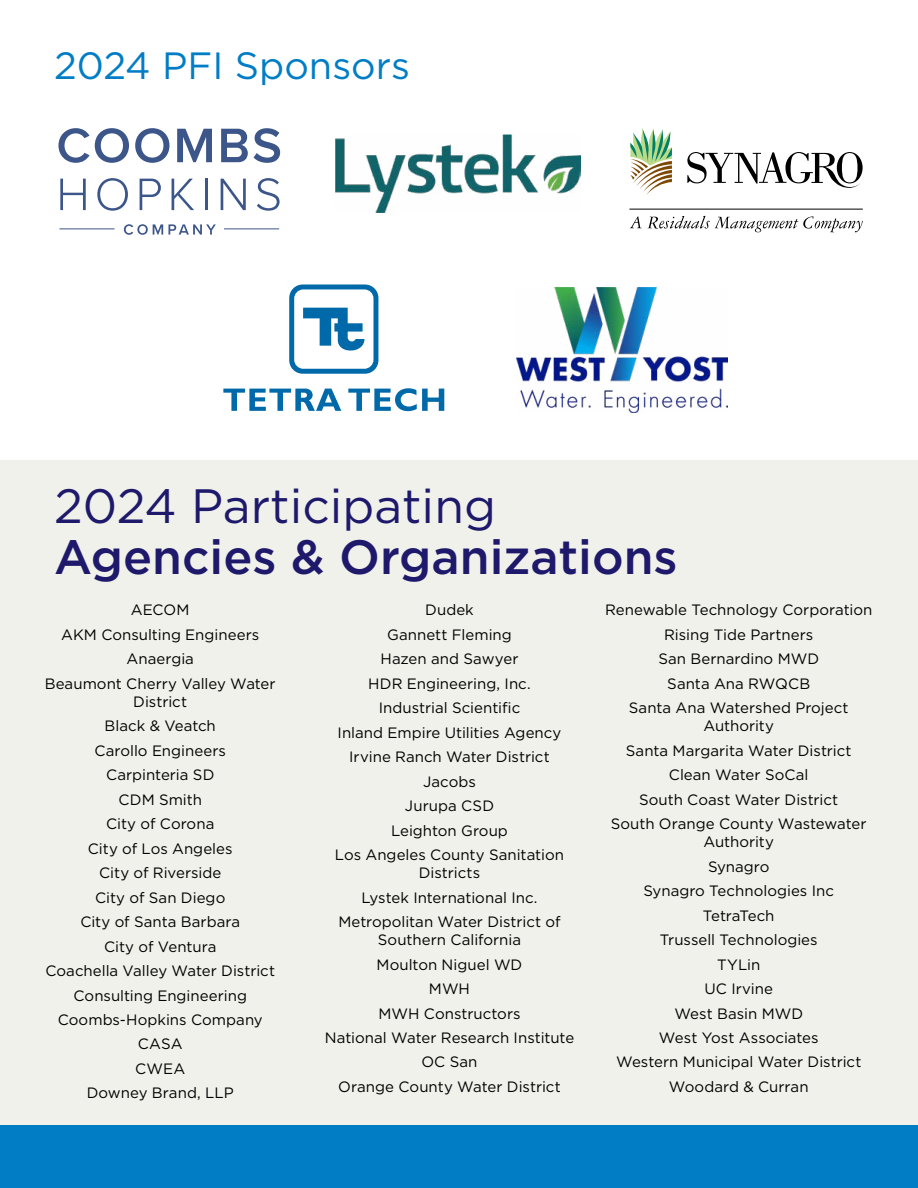
<style>
.page{position:relative;width:918px;height:1188px;background:#fff}
.page>*{position:absolute;margin:0;border:0;box-sizing:border-box;transform-origin:0 0}
.t1{font:500 48.15px "Gotham";color:#1e196a}
.t2{font:48.15px "Gotham";color:#1e196a}
.t3{font:37.95px "Gotham";color:#007dc5}
.t4{font:15px/24.5px "Gotham";color:#000;text-align:center}
</style>
<div class="page">
<div style="left:0;top:460px;width:918px;height:683px;background:#f1f1ec"></div>
<div style="left:0;top:1125px;width:918px;height:63px;background:#007dc5"></div>
<svg style="left:630px;top:216px;width:12px;height:12px"></svg>
<svg style="left:648px;top:216px;width:215px;height:16px"></svg>
<svg style="left:687px;top:152px;width:176px;height:36px"></svg>
<hr style="left:629px;top:209px;width:234px;height:1px;background:#000">
<svg style="left:630px;top:128px;width:42px;height:66px"></svg>
<svg style="left:223px;top:389px;width:118px;height:22px"></svg>
<svg style="left:348px;top:388px;width:96px;height:23px"></svg>
<svg style="left:289px;top:284px;width:89px;height:90px"></svg>
<img style="left:517px;top:288px;width:210px;height:124px">
<img style="left:336px;top:134px;width:245px;height:79px">
<svg style="left:58px;top:128px;width:71px;height:35px"></svg>
<svg style="left:135px;top:128px;width:34px;height:35px"></svg>
<svg style="left:177px;top:129px;width:35px;height:33px"></svg>
<svg style="left:221px;top:129px;width:27px;height:33px"></svg>
<svg style="left:254px;top:128px;width:26px;height:35px"></svg>
<svg style="left:60px;top:179px;width:26px;height:31px"></svg>
<svg style="left:97px;top:178px;width:31px;height:33px"></svg>
<svg style="left:140px;top:179px;width:21px;height:31px"></svg>
<svg style="left:172px;top:179px;width:22px;height:31px"></svg>
<hr style="left:205px;top:179px;width:3px;height:31px;background:#3d5689">
<svg style="left:221px;top:179px;width:25px;height:31px"></svg>
<svg style="left:257px;top:178px;width:23px;height:33px"></svg>
<svg style="left:124px;top:224px;width:92px;height:11px"></svg>
<hr style="left:59px;top:228px;width:56px;height:1px;background:#3d5689">
<hr style="left:224px;top:228px;width:55px;height:1px;background:#3d5689">
<h2 class="t3" style="left:54px;top:41px;width:358px">2024 PFI Sponsors</h2>
<h1 class="t2" style="left:54px;top:475px;width:443px">2024 Participating</h1>
<h1 class="t1" style="left:54px;top:525px;width:625px">Agencies &amp; Organizations</h1>
<p class="t4" style="left:45px;top:597px;width:232px">AECOM<br>AKM Consulting Engineers<br>Anaergia<br>Beaumont Cherry Valley Water</p>
<p class="t4" style="left:45px;top:689px;width:231px">District<br>Black &amp; Veatch<br>Carollo Engineers<br>Carpinteria SD<br>CDM Smith<br>City of Corona<br>City of Los Angeles<br>City of Riverside<br>City of San Diego<br>City of Santa Barbara<br>City of Ventura<br>Coachella Valley Water District<br>Consulting Engineering<br>Coombs-Hopkins Company<br>CASA<br>CWEA<br>Downey Brand, LLP</p>
<p class="t4" style="left:335px;top:597px;width:231px">Dudek<br>Gannett Fleming<br>Hazen and Sawyer<br>HDR Engineering, Inc.<br>Industrial Scientific<br>Inland Empire Utilities Agency<br>Irvine Ranch Water District<br>Jacobs<br>Jurupa CSD<br>Leighton Group<br>Los Angeles County Sanitation</p>
<p class="t4" style="left:338px;top:860px;width:224px">Districts<br>Lystek International Inc.<br>Metropolitan Water District of</p>
<p class="t4" style="left:325px;top:927px;width:251px">Southern California<br>Moulton Niguel WD<br>MWH<br>MWH Constructors<br>National Water Research Institute<br>OC San<br>Orange County Water District</p>
<p class="t4" style="left:605px;top:597px;width:269px">Renewable Technology Corporation<br>Rising Tide Partners<br>San Bernardino MWD<br>Santa Ana RWQCB<br>Santa Ana Watershed Project</p>
<p class="t4" style="left:611px;top:713px;width:257px">Authority<br>Santa Margarita Water District<br>Clean Water SoCal<br>South Coast Water District<br>South Orange County Wastewater</p>
<p class="t4" style="left:616px;top:829px;width:247px">Authority<br>Synagro<br>Synagro Technologies Inc<br>TetraTech<br>Trussell Technologies<br>TYLin<br>UC Irvine<br>West Basin MWD<br>West Yost Associates<br>Western Municipal Water District<br>Woodard &amp; Curran</p>
</div>
